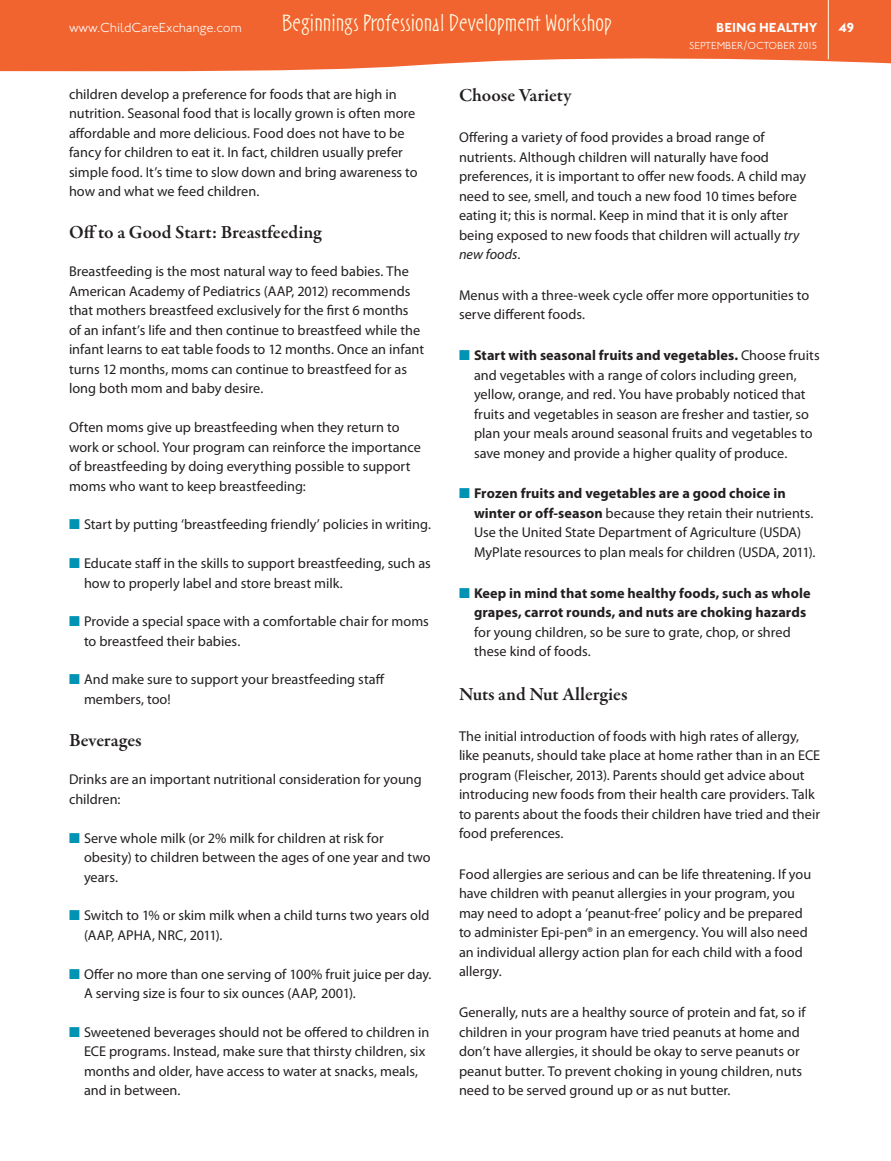
<style>
.page{position:relative;width:891px;height:1161px;background:#fff}
.page>*{position:absolute;margin:0;border:0;box-sizing:border-box;transform-origin:0 0}
.t1{font:300 24.75px "Noovo ITC";color:#fffde7}
.t2{font:600 18.75px "Garamond Premr Pro";color:#231f20}
.t3{font:14.25px/19.5px "Myriad Pro";color:#231f20}
.t4{font:700 14.25px/19.5px "Myriad Pro";letter-spacing:.005em;color:#231f20;text-align:right}
.t5{font:300 13.5px "Johnston ITC";color:#fff}
.t6{font:700 13.5px "Johnston ITC";color:#fff}
.t7{font:300 10.5px "Johnston ITC";color:#fff}
.s1{color:#0093b4}
.s2{font-style:italic}
.s3{font-weight:700}
</style>
<div class="page">
<svg style="left:1px;top:0;width:890px;height:71px;fill:#f2642f"></svg>
<hr style="left:828px;top:0;width:1px;height:59px;background:#fffde7">
<svg style="left:0;top:0;width:1px;height:71px"></svg>
<p class="t5" style="left:69px;top:20px;width:175px">www.ChildCareExchange.com</p>
<h1 class="t1" style="left:282px;top:9px;width:332px">Beginnings Professional Development Workshop</h1>
<p class="t6" style="left:716px;top:19px;width:103px">BEING HEALTHY</p>
<p class="t6" style="left:838px;top:19px;width:18px">49</p>
<p class="t7" style="left:689px;top:39px;width:130px">SEPTEMBER/OCTOBER 2015</p>
<p class="t3" style="left:69px;top:84px;width:350px">children develop a preference for foods that are high in nutrition. Seasonal food that is locally grown is often more affordable and more delicious. Food does not have to be fancy for children to eat it. In fact, children usually prefer simple food. It’s time to slow down and bring awareness to how and what we feed children.</p>
<h2 class="t2" style="left:69px;top:221px;width:254px">Off to a Good Start: Breastfeeding</h2>
<p class="t3" style="left:69px;top:262px;width:357px">Breastfeeding is the most natural way to feed babies. The American Academy of Pediatrics (AAP, 2012) recommends that mothers breastfeed exclusively for the first 6 months of an infant’s life and then continue to breastfeed while the infant learns to eat table foods to 12 months. Once an infant turns 12 months, moms can continue to breastfeed for as long both mom and baby desire.</p>
<p class="t3" style="left:69px;top:417px;width:353px">Often moms give up breastfeeding when they return to work or school. Your program can reinforce the importance of breastfeeding by doing everything possible to support moms who want to keep breastfeeding:</p>
<p class="t3" style="left:69px;top:515px;width:364px"><span class="s1">■</span> Start by putting ‘breastfeeding friendly’ policies in writing.</p>
<p class="t3" style="left:84px;top:553px;width:348px;text-indent:-15px"><span class="s1">■</span> Educate staff in the skills to support breastfeeding, such as how to properly label and store breast milk.</p>
<p class="t3" style="left:84px;top:611px;width:346px;text-indent:-15px"><span class="s1">■</span> Provide a special space with a comfortable chair for moms to breastfeed their babies.</p>
<p class="t3" style="left:84px;top:670px;width:302px;text-indent:-15px"><span class="s1">■</span> And make sure to support your breastfeeding staff members, too!</p>
<h2 class="t2" style="left:69px;top:729px;width:74px">Beverages</h2>
<p class="t3" style="left:69px;top:770px;width:354px">Drinks are an important nutritional consideration for young children:</p>
<p class="t3" style="left:84px;top:828px;width:348px;text-indent:-15px"><span class="s1">■</span> Serve whole milk (or 2% milk for children at risk for obesity) to children between the ages of one year and two years.</p>
<p class="t3" style="left:84px;top:906px;width:347px;text-indent:-15px"><span class="s1">■</span> Switch to 1% or skim milk when a child turns two years old (AAP, APHA, NRC, 2011).</p>
<p class="t3" style="left:84px;top:964px;width:349px;text-indent:-15px"><span class="s1">■</span> Offer no more than one serving of 100% fruit juice per day.<br>A serving size is four to six ounces (AAP, 2001).</p>
<p class="t3" style="left:84px;top:1022px;width:347px;text-indent:-15px"><span class="s1">■</span> Sweetened beverages should not be offered to children in ECE programs. Instead, make sure that thirsty children, six months and older, have access to water at snacks, meals, and in between.</p>
<h2 class="t2" style="left:459px;top:84px;width:114px">Choose Variety</h2>
<p class="t3" style="left:459px;top:127px;width:349px">Offering a variety of food provides a broad range of nutrients. Although children will naturally have food preferences, it is important to offer new foods. A child may need to see, smell, and touch a new food 10 times before eating it; this is normal. Keep in mind that it is only after being exposed to new foods that children will actually <span class="s2">try new foods</span>.</p>
<p class="t3" style="left:459px;top:285px;width:352px">Menus with a three-week cycle offer more opportunities to serve different foods.</p>
<p class="t3" style="left:474px;top:345px;width:347px;text-indent:-15px"><span class="s1">■</span> <span class="s3">Start with seasonal fruits and vegetables.</span> Choose fruits and vegetables with a range of colors including green, yellow, orange, and red. You have probably noticed that fruits and vegetables in season are fresher and tastier, so plan your meals around seasonal fruits and vegetables to save money and provide a higher quality of produce.</p>
<p class="t3" style="left:474px;top:484px;width:343px;text-indent:-15px"><span class="s1">■</span> <span class="s3">Frozen fruits and vegetables are a good choice in winter or off-season</span> because they retain their nutrients.<br>Use the United State Department of Agriculture (USDA)<br>MyPlate resources to plan meals for children (USDA, 2011).</p>
<p class="t4" style="left:459px;top:583px;width:353px"><span class="s1">■</span> Keep in mind that some healthy foods, such as whole grapes, carrot rounds, and nuts are choking hazards</p>
<p class="t3" style="left:474px;top:622px;width:318px">for young children, so be sure to grate, chop, or shred these kind of foods.</p>
<h2 class="t2" style="left:459px;top:683px;width:170px">Nuts and Nut Allergies</h2>
<p class="t3" style="left:459px;top:726px;width:363px">The initial introduction of foods with high rates of allergy, like peanuts, should take place at home rather than in an ECE program (Fleischer, 2013). Parents should get advice about introducing new foods from their health care providers. Talk to parents about the foods their children have tried and their food preferences.</p>
<p class="t3" style="left:459px;top:864px;width:354px">Food allergies are serious and can be life threatening. If you have children with peanut allergies in your program, you may need to adopt a ‘peanut-free’ policy and be prepared to administer Epi-pen® in an emergency. You will also need an individual allergy action plan for each child with a food allergy.</p>
<p class="t3" style="left:459px;top:1002px;width:348px">Generally, nuts are a healthy source of protein and fat, so if children in your program have tried peanuts at home and don’t have allergies, it should be okay to serve peanuts or peanut butter. To prevent choking in young children, nuts need to be served ground up or as nut butter.</p>
</div>
